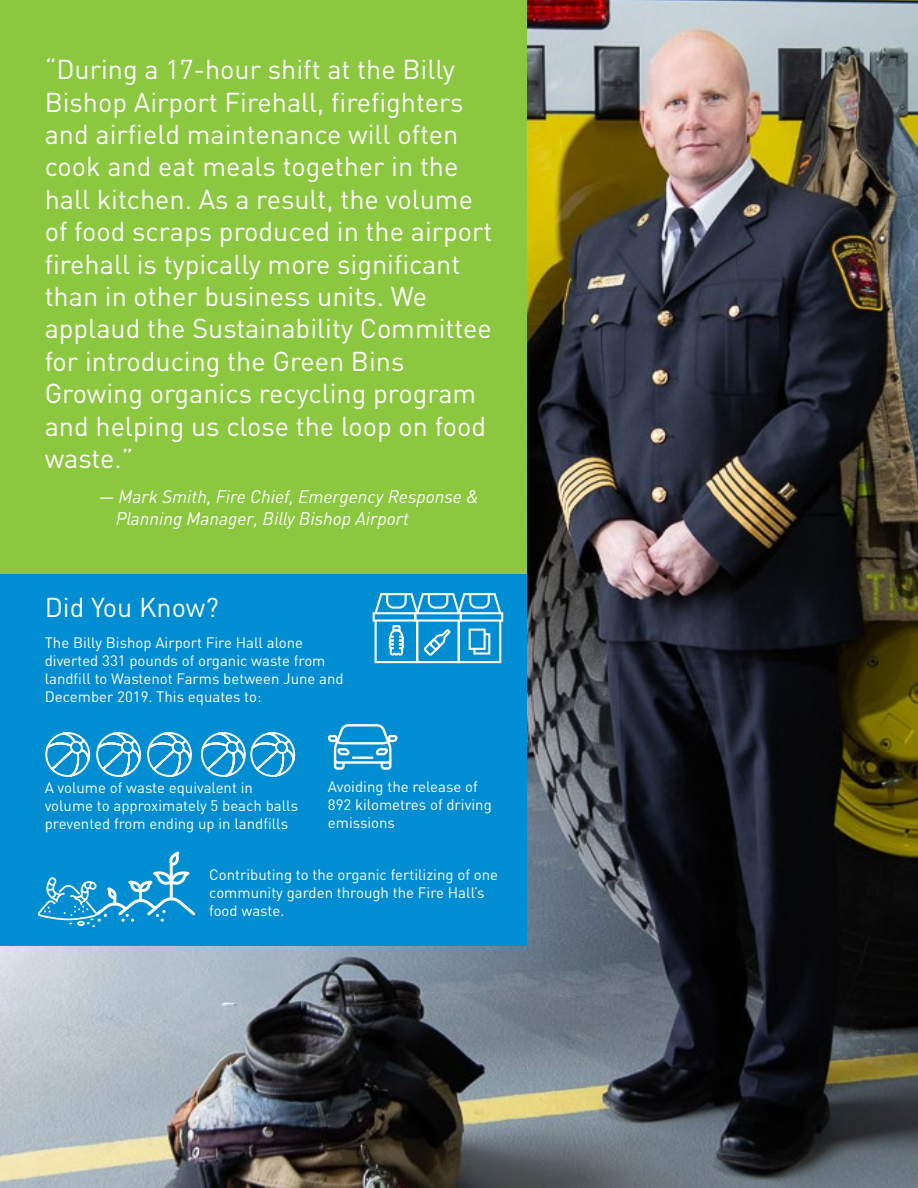
<style>
.page{position:relative;width:918px;height:1188px;background:#fff}
.page>*{position:absolute;margin:0;border:0;box-sizing:border-box;transform-origin:0 0}
.t1{font:27px/32.4px "DINOT";color:#fff}
.t2{font:italic 18px/21.6px "DINOT";color:#fff}
.t3{font:15px/18px "DINOT";color:#fff}
</style>
<div class="page">
<img style="left:0;top:0;width:918px;height:1188px">
<div style="left:0;top:0;width:526px;height:574px;background:#8cc740"></div>
<div style="left:0;top:574px;width:526px;height:371px;background:#008dd2"></div>
<svg style="left:45px;top:732px;width:147px;height:45px"></svg>
<svg style="left:200px;top:732px;width:96px;height:45px"></svg>
<svg style="left:373px;top:593px;width:130px;height:70px"></svg>
<svg style="left:38px;top:851px;width:157px;height:76px"></svg>
<svg style="left:327px;top:724px;width:71px;height:46px"></svg>
<p class="t1" style="left:45px;top:53px;width:449px">“During a 17-hour shift at the Billy Bishop Airport Firehall, firefighters and airfield maintenance will often cook and eat meals together in the hall kitchen. As a result, the volume of food scraps produced in the airport firehall is typically more significant than in other business units. We applaud the Sustainability Committee for introducing the Green Bins Growing organics recycling program and helping us close the loop on food waste.”</p>
<p class="t2" style="left:116px;top:485px;width:365px;text-indent:-17px">— Mark Smith, Fire Chief, Emergency Response &amp;<br>Planning Manager, Billy Bishop Airport</p>
<p class="t1" style="left:45px;top:590px;width:176px">Did You Know?</p>
<p class="t3" style="left:45px;top:634px;width:301px">The Billy Bishop Airport Fire Hall alone diverted 331 pounds of organic waste from landfill to Wastenot Farms between June and December 2019. This equates to:</p>
<p class="t3" style="left:45px;top:779px;width:255px">A volume of waste equivalent in volume to approximately 5 beach balls prevented from ending up in landfills</p>
<p class="t3" style="left:328px;top:777px;width:165px">Avoiding the release of<br>892 kilometres of driving emissions</p>
<p class="t3" style="left:209px;top:865px;width:290px">Contributing to the organic fertilizing of one community garden through the Fire Hall’s food waste.</p>
</div>
